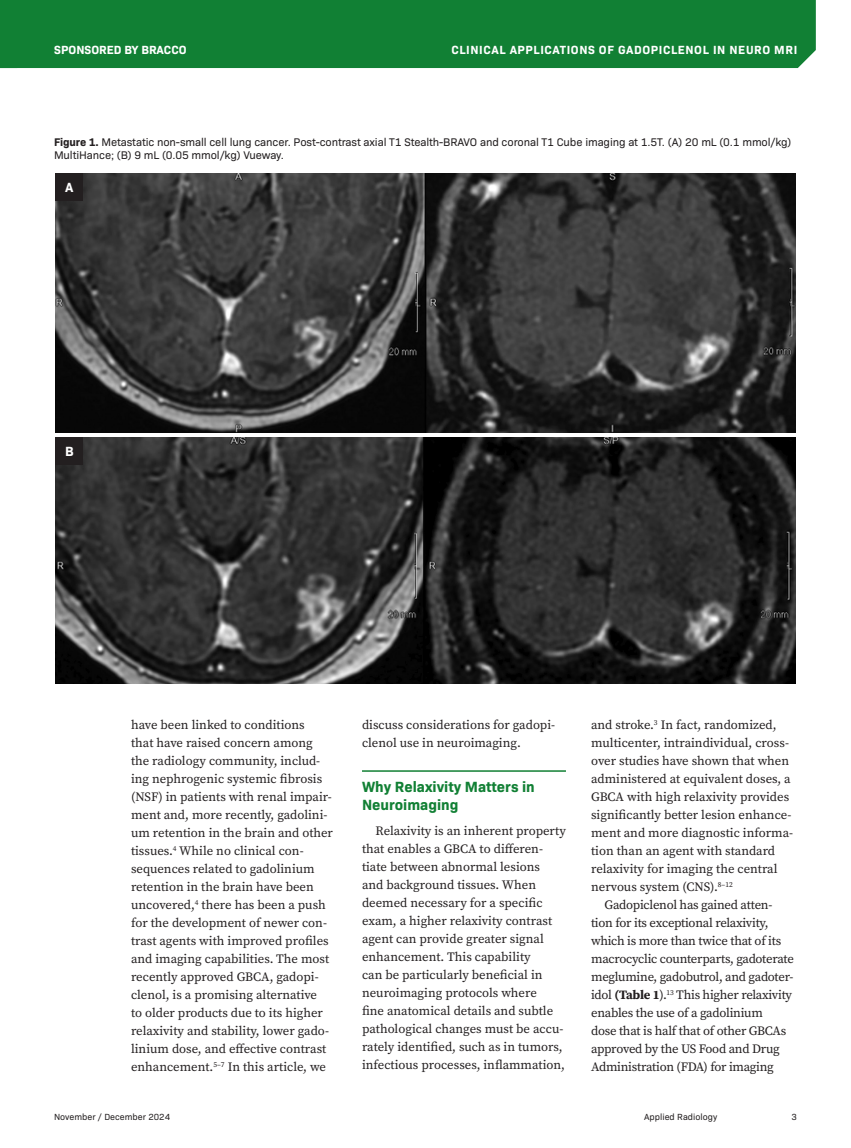
<style>
.page{position:relative;width:851px;height:1148px;background:#fff}
.page>*{position:absolute;margin:0;border:0;box-sizing:border-box;transform-origin:0 0}
.Heading-WP{font:700 15px/18px "Bio Sans";color:#118034}
.Figure-Markers{font:700 13.5px "Bio Sans";color:#fff}
.Body{font:12.75px/18px "Source Serif Pro";color:#231f20}
.Body-2{font:12.75px/18px "Source Serif Pro";letter-spacing:-.02em;color:#231f20}
.t1{font:700 12px "Bio Sans";letter-spacing:.05em;color:#fff}
.t2{font:700 12px "Bio Sans";color:#fff}
.Figure{font:11.25px/13.5px "Bio Sans";letter-spacing:-.01em;color:#231f20}
.t3{font:9px "Bio Sans";color:#231f20}
.s1{font-weight:700}
</style>
<div class="page">
<div style="left:17px;top:0;width:798px;height:68px;background:#118034"></div>
<svg style="left:0;top:0;width:17px;height:68px"></svg>
<hr style="left:362px;top:770px;width:204px;height:1px;background:#118034">
<img style="left:56px;top:173px;width:739px;height:259px">
<img style="left:56px;top:438px;width:739px;height:246px">
<div style="left:56px;top:173px;width:27px;height:27px;background:#231f20"></div>
<div style="left:56px;top:438px;width:27px;height:27px;background:#231f20"></div>
<p class="t2" style="left:54px;top:41px;width:134px">SPONSORED BY BRACCO</p>
<p class="t1" style="left:451px;top:41px;width:347px">CLINICAL APPLICATIONS OF GADOPICLENOL IN NEURO MRI</p>
<p class="Figure" style="left:54px;top:134px;width:738px"><span class="s1">Figure 1.</span> Metastatic non-small cell lung cancer. Post-contrast axial T1 Stealth-BRAVO and coronal T1 Cube imaging at 1.5T. (A) 20 mL (0.1 mmol/kg)<br>MultiHance; (B) 9 mL (0.05 mmol/kg) Vueway.</p>
<p class="Figure-Markers" style="left:65px;top:177px;width:10px">A</p>
<p class="Figure-Markers" style="left:65px;top:441px;width:10px">B</p>
<p class="Body" style="left:131px;top:715px;width:203px">have been linked to conditions<br>that have raised concern among the radiology community, includ&shy;ing nephrogenic systemic fibrosis (NSF) in patients with renal impair&shy;ment and, more recently, gadolini&shy;um retention in the brain and other tissues.<sup>4</sup> While no clinical con&shy;sequences related to gadolinium retention in the brain have been uncovered,<sup>4</sup> there has been a push for the development of newer con&shy;trast agents with improved profiles and imaging capabilities. The most recently approved GBCA, gadopi&shy;clenol, is a promising alternative<br>to older products due to its higher relaxivity and stability, lower gado&shy;linium dose, and effective contrast enhancement.<sup>5–7</sup> In this article, we</p>
<p class="Body" style="left:362px;top:715px;width:195px">discuss considerations for gadopi&shy;clenol use in neuroimaging.</p>
<p class="Heading-WP" style="left:362px;top:776px;width:174px">Why Relaxivity Matters in<br>Neuroimaging</p>
<p class="Body" style="left:362px;top:821px;width:205px;text-indent:14px">Relaxivity is an inherent property that enables a GBCA to differen&shy;tiate between abnormal lesions<br>and background tissues. When deemed necessary for a specific exam, a higher relaxivity contrast agent can provide greater signal enhancement. This capability<br>can be particularly beneficial in neuroimaging protocols where<br>fine anatomical details and subtle pathological changes must be accu&shy;rately identified, such as in tumors, infectious processes, inflammation,</p>
<p class="Body" style="left:591px;top:715px;width:203px">and stroke.<sup>3</sup> In fact, randomized, multicenter, intraindividual, cross&shy;over studies have shown that when administered at equivalent doses, a GBCA with high relaxivity provides significantly better lesion enhance&shy;ment and more diagnostic informa&shy;tion than an agent with standard relaxivity for imaging the central nervous system (CNS).<sup>8–12</sup></p>
<p class="Body-2" style="left:591px;top:895px;width:204px;text-indent:14px">Gadopiclenol has gained atten&shy;tion for its exceptional relaxivity, which is more than twice that of its macrocyclic counterparts, gadoterate meglumine, gadobutrol, and gadoter&shy;idol <span class="s1">(Table 1</span>).<sup>13</sup> This higher relaxivity enables the use of a gadolinium<br>dose that is half that of other GBCAs approved by the US Food and Drug Administration (FDA) for imaging</p>
<p class="t3" style="left:54px;top:1110px;width:118px">November / December 2024</p>
<p class="t3" style="left:644px;top:1110px;width:75px">Applied Radiology</p>
<p class="t3" style="left:791px;top:1110px;width:7px">3</p>
</div>
